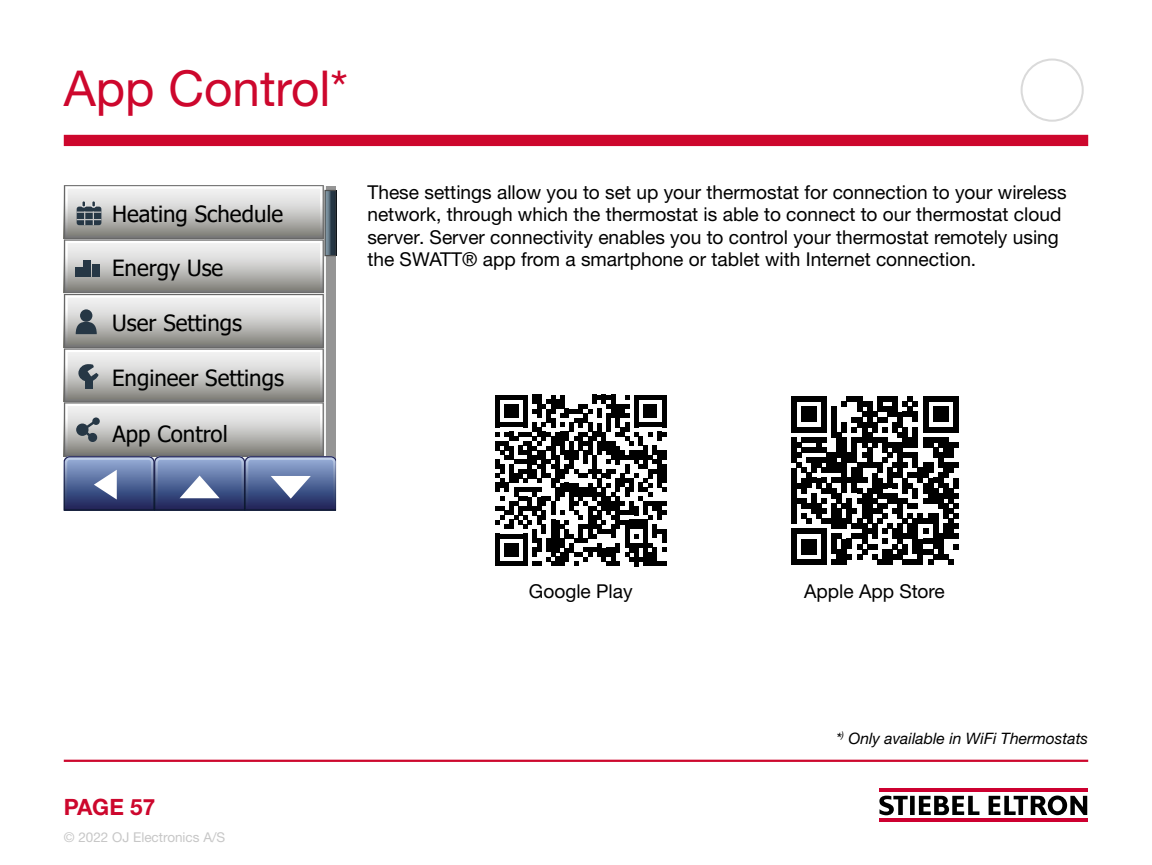
<style>
.page{position:relative;width:1152px;height:865px;background:#fff}
.page>*{position:absolute;margin:0;border:0;box-sizing:border-box;transform-origin:0 0}
.t1{font:49.5px "Helvetica Neue LTW1 G";color:#cd072d}
.t2{font:700 22.5px "Helvetica Neue LTW1 G";letter-spacing:-.01em;color:#cd072d}
.t3{font:22.28px "Tahoma";color:#000}
.t4{font:22.28px "Tahoma";color:#000101}
.t5{font:19.12px/22.5px "Helvetica Neue LTW1 G";color:#000}
.t6{font:italic 15.75px "Helvetica Neue LTW1 G";color:#000}
.t7{font:13.5px "Helvetica Neue LTW1 G";color:#c7c7c7}
</style>
<div class="page">
<div style="left:64px;top:135px;width:1024px;height:11px;background:#cd072d"></div>
<hr style="left:64px;top:759px;width:1024px;height:2px;background:#cd072d">
<hr style="left:879px;top:788px;width:208px;height:4px;background:#cd0030">
<hr style="left:879px;top:818px;width:208px;height:3px;background:#cd0030">
<svg style="left:919px;top:795px;width:60px;height:19px"></svg>
<div style="left:910px;top:795px;width:5px;height:19px;background:#000"></div>
<svg style="left:988px;top:795px;width:99px;height:19px"></svg>
<svg style="left:879px;top:795px;width:29px;height:20px"></svg>
<svg style="left:64px;top:185px;width:272px;height:325px;background:#acafb5"></svg>
<div style="left:1020px;top:58px;width:64px;height:64px;border:2px solid #dadada;border-radius:50%"></div>
<svg style="left:495px;top:394px;width:171px;height:172px"></svg>
<div style="left:791px;top:396px;width:5px;height:16px;background:#000"></div>
<div style="left:791px;top:412px;width:5px;height:20px;background:#000"></div>
<div style="left:791px;top:437px;width:5px;height:25px;background:#000"></div>
<div style="left:791px;top:467px;width:5px;height:41px;background:#000"></div>
<div style="left:791px;top:508px;width:5px;height:15px;background:#000"></div>
<div style="left:791px;top:528px;width:5px;height:26px;background:#000"></div>
<div style="left:791px;top:554px;width:5px;height:10px;background:#000"></div>
<svg style="left:796px;top:396px;width:162px;height:168px"></svg>
<h1 class="t1" style="left:64px;top:57px;width:286px">App Control*</h1>
<p class="t3" style="left:112px;top:199px;width:173px">Heating Schedule</p>
<p class="t3" style="left:112px;top:253px;width:113px">Energy Use</p>
<p class="t3" style="left:112px;top:308px;width:131px">User Settings</p>
<p class="t4" style="left:112px;top:362px;width:173px">Engineer Settings</p>
<p class="t4" style="left:112px;top:418px;width:117px">App Control</p>
<p class="t5" style="left:367px;top:180px;width:701px">These settings allow you to set up your thermostat for connection to your wireless network, through which the thermostat is able to connect to our thermostat cloud server. Server connectivity enables you to control your thermostat remotely using the SWATT® app from a smartphone or tablet with Internet connection.</p>
<p class="t2" style="left:64px;top:793px;width:93px">PAGE 57</p>
<p class="t7" style="left:64px;top:828px;width:163px">© 2022 OJ Electronics A/S</p>
<p class="t5" style="left:529px;top:580px;width:105px">Google Play</p>
<p class="t5" style="left:804px;top:580px;width:142px">Apple App Store</p>
<p class="t6" style="left:836px;top:728px;width:254px">*<sup>)</sup> Only available in WiFi Thermostats</p>
</div>
